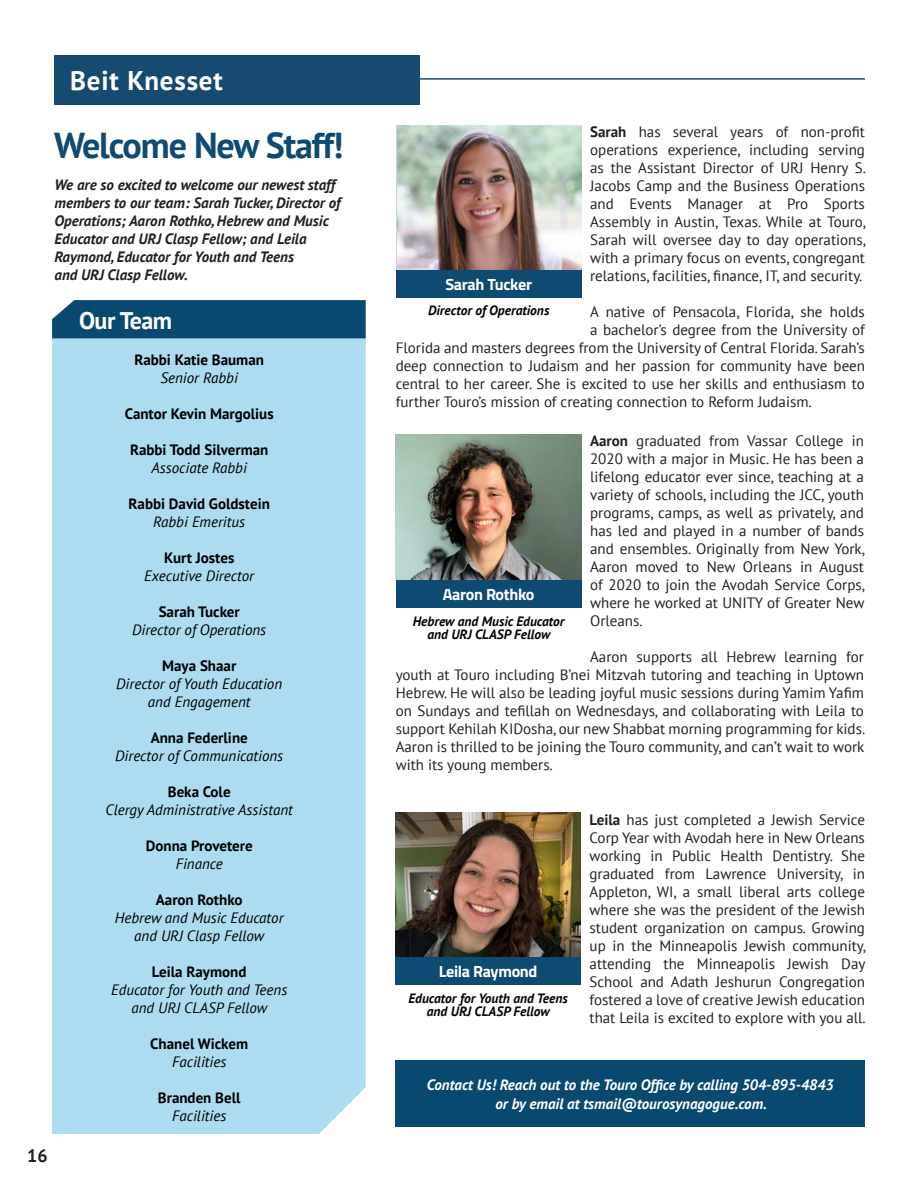
<style>
.page{position:relative;width:918px;height:1188px;background:#fff}
.page>*{position:absolute;margin:0;border:0;box-sizing:border-box;transform-origin:0 0}
.t1{font:700 36px "PT Sans";letter-spacing:-.03em;color:#0e4a71}
.head{font:700 27px "PT Sans";letter-spacing:.03em;color:#fff}
.insert_your_title{font:700 24px "PT Sans";letter-spacing:-.02em;color:#fff}
.t2{font:700 18px "PT Sans";color:#231f20}
.insert_your_title-2{font:700 16.2px "Titillium";letter-spacing:-.02em;color:#fff}
.t3{font:15px/18px "PT Sans";color:#231f20;text-align:justify}
.t4{font:italic 15px/18px "PT Sans";color:#000;text-align:center}
.t5{font:italic 700 15px/18px "PT Sans";color:#231f20}
.t6{font:700 15px "PT Sans";color:#000}
.narration{font:italic 700 15px "PT Sans";color:#fff}
.t7{font:italic 700 13.5px/13.5px "PT Sans";color:#040503;text-align:center}
.s1{font-weight:700;font-style:normal}
.s2{color:#040503}
.s3{font-weight:700}
</style>
<div class="page">
<img style="left:397px;top:125px;width:184px;height:145px">
<div style="left:396px;top:270px;width:186px;height:28px;background:#0e4a71"></div>
<img style="left:396px;top:435px;width:186px;height:145px">
<div style="left:396px;top:580px;width:186px;height:28px;background:#0e4a71"></div>
<hr style="left:419px;top:78px;width:446px;height:2px;background:#174a71">
<div style="left:55px;top:55px;width:365px;height:49px;background:#174a71"></div>
<div style="left:52px;top:338px;width:314px;height:796px;background:#addbf0"></div>
<div style="left:52px;top:300px;width:314px;height:38px;background:#0a496f"></div>
<img style="left:396px;top:812px;width:185px;height:145px">
<div style="left:395px;top:957px;width:186px;height:28px;background:#0e4a71"></div>
<div style="left:396px;top:1060px;width:469px;height:67px;background:#0a496f"></div>
<p class="head" style="left:70px;top:63px;width:154px">Beit Knesset</p>
<p class="t1" style="left:54px;top:122px;width:291px">Welcome New Staff!</p>
<p class="t5" style="left:55px;top:176px;width:288px">We are so excited to welcome our newest staff members to our team: Sarah Tucker, Director of Operations; Aaron Rothko, Hebrew and Music Educator and URJ Clasp Fellow; and Leila Raymond, Educator for Youth and Teens</p>
<p class="t5" style="left:55px;top:266px;width:135px">and URJ Clasp Fellow.</p>
<p class="insert_your_title" style="left:79px;top:304px;width:95px">Our Team</p>
<p class="t2" style="left:27px;top:1144px;width:22px">16</p>
<p class="t6" style="left:134px;top:350px;width:131px">Rabbi Katie Bauman</p>
<p class="t4" style="left:161px;top:368px;width:79px">Senior Rabbi</p>
<p class="t6" style="left:125px;top:404px;width:150px">Cantor Kevin Margolius</p>
<p class="t6" style="left:130px;top:440px;width:140px">Rabbi Todd Silverman</p>
<p class="t4" style="left:151px;top:458px;width:97px">Associate Rabbi</p>
<p class="t6" style="left:129px;top:494px;width:143px">Rabbi David Goldstein</p>
<p class="t4" style="left:153px;top:512px;width:93px">Rabbi Emeritus</p>
<p class="t6" style="left:164px;top:548px;width:72px">Kurt Jostes</p>
<p class="t4" style="left:144px;top:566px;width:111px">Executive Director</p>
<p class="t6" style="left:159px;top:602px;width:83px">Sarah Tucker</p>
<p class="t4" style="left:132px;top:620px;width:136px">Director of Operations</p>
<p class="t6" style="left:162px;top:656px;width:76px">Maya Shaar</p>
<p class="t4" style="left:116px;top:674px;width:167px">Director of Youth Education and Engagement</p>
<p class="t6" style="left:151px;top:728px;width:99px">Anna Federline</p>
<p class="t4" style="left:115px;top:746px;width:170px">Director of Communications</p>
<p class="t6" style="left:168px;top:782px;width:64px">Beka Cole</p>
<p class="t4" style="left:106px;top:800px;width:189px">Clergy Administrative Assistant</p>
<p class="t6" style="left:146px;top:836px;width:108px">Donna Provetere</p>
<p class="t4" style="left:176px;top:854px;width:49px">Finance</p>
<p class="t4" style="left:115px;top:890px;width:170px"><span class="s1">Aaron Rothko<br></span>Hebrew and Music Educator and URJ Clasp Fellow</p>
<p class="t4" style="left:111px;top:962px;width:178px"><span class="s1">Leila Raymond<br></span>Educator for Youth and Teens <span class="s2">and URJ CLASP Fellow</span></p>
<p class="t6" style="left:150px;top:1034px;width:99px">Chanel Wickem</p>
<p class="t4" style="left:172px;top:1052px;width:56px">Facilities</p>
<p class="t6" style="left:158px;top:1088px;width:84px">Branden Bell</p>
<p class="t4" style="left:172px;top:1106px;width:56px">Facilities</p>
<p class="t3" style="left:590px;top:122px;width:277px"><span class="s3">Sarah</span> has several years of non-profit operations experience, including serving as the Assistant Director of URJ Henry S.<br>Jacobs Camp and the Business Operations and Events Manager at Pro Sports Assembly in Austin, Texas. While at Touro, Sarah will oversee day to day operations, with a primary focus on events, congregant relations, facilities, finance, IT, and security.</p>
<p class="t3" style="left:590px;top:302px;width:276px">A native of Pensacola, Florida, she holds</p>
<p class="t3" style="left:590px;top:320px;width:276px">a bachelor’s degree from the University of</p>
<p class="t3" style="left:396px;top:338px;width:471px">Florida and masters degrees from the University of Central Florida. Sarah’s</p>
<p class="t3" style="left:396px;top:356px;width:471px">deep connection to Judaism and her passion for community have been</p>
<p class="t3" style="left:396px;top:374px;width:471px">central to her career. She is excited to use her skills and enthusiasm to</p>
<p class="t3" style="left:396px;top:392px;width:418px">further Touro’s mission of creating connection to Reform Judaism.</p>
<p class="insert_your_title-2" style="left:445px;top:272px;width:88px">Sarah Tucker</p>
<p class="t7" style="left:428px;top:304px;width:123px">Director of Operations</p>
<p class="t3" style="left:590px;top:432px;width:277px"><span class="s3">Aaron</span> graduated from Vassar College in 2020 with a major in Music. He has been a lifelong educator ever since, teaching at a variety of schools, including the JCC, youth programs, camps, as well as privately, and has led and played in a number of bands and ensembles. Originally from New York, Aaron moved to New Orleans in August of 2020 to join the Avodah Service Corps, where he worked at UNITY of Greater New Orleans.</p>
<p class="t3" style="left:396px;top:648px;width:471px;text-indent:194px">Aaron supports all Hebrew learning for youth at Touro including B’nei Mitzvah tutoring and teaching in Uptown Hebrew. He will also be leading joyful music sessions during Yamim Yafim on Sundays and tefillah on Wednesdays, and collaborating with Leila to support Kehilah KIDosha, our new Shabbat morning programming for kids.<br>Aaron is thrilled to be joining the Touro community, and can’t wait to work with its young members.</p>
<p class="insert_your_title-2" style="left:443px;top:582px;width:93px">Aaron Rothko</p>
<p class="t7" style="left:413px;top:614px;width:153px">Hebrew and Music Educator and URJ CLASP Fellow</p>
<p class="insert_your_title-2" style="left:439px;top:959px;width:100px">Leila Raymond</p>
<p class="t7" style="left:408px;top:991px;width:161px">Educator for Youth and Teens and URJ CLASP Fellow</p>
<p class="t3" style="left:590px;top:810px;width:278px"><span class="s3">Leila</span> has just completed a Jewish Service Corp Year with Avodah here in New Orleans working in Public Health Dentistry. She graduated from Lawrence University, in Appleton, WI, a small liberal arts college where she was the president of the Jewish student organization on campus. Growing up in the Minneapolis Jewish community, attending the Minneapolis Jewish Day School and Adath Jeshurun Congregation fostered a love of creative Jewish education that Leila is excited to explore with you all.</p>
<p class="narration" style="left:427px;top:1074px;width:408px">Contact Us! Reach out to the Touro Office by calling 504-895-4843</p>
<p class="narration" style="left:495px;top:1094px;width:273px">or by email at tsmail@tourosynagogue.com.</p>
</div>
